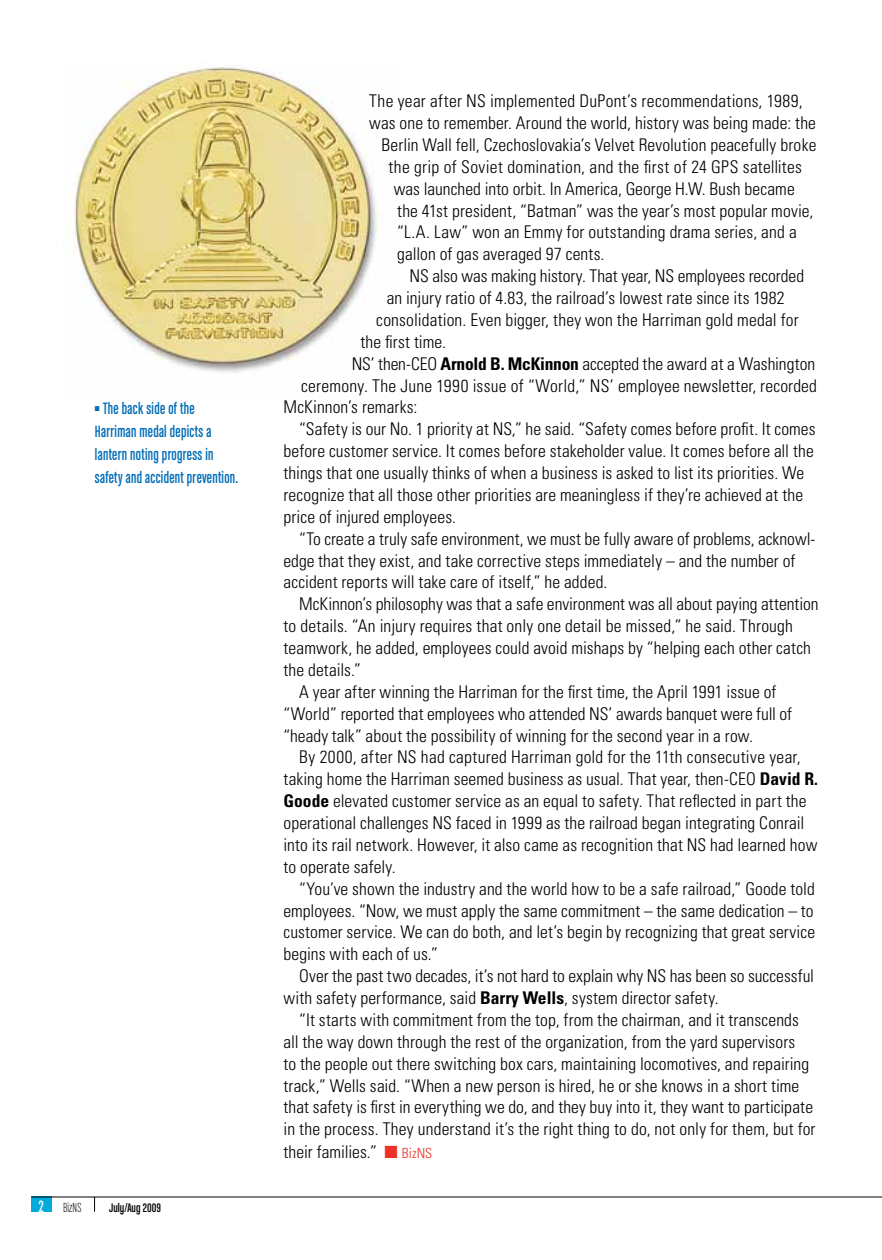
<style>
.page{position:relative;width:882px;height:1260px;background:#fff}
.page>*{position:absolute;margin:0;border:0;box-sizing:border-box;transform-origin:0 0}
.t1{font:300 condensed 17.5px "Univers LT Std";letter-spacing:.005em;color:#000}
.t2{font:17.5px/22.8px "Chalet Comprime Cologne Sixty";letter-spacing:.02em;color:#006cb7;scale:.9 1}
.t3{font:14px "Chalet Comprime Milan Eighty";letter-spacing:.015em;color:#000}
.t4{font:13.12px "Chalet Comprime Cologne Eighty";color:#000}
.s1{font-family:"Chalet Comprime Cologne Seventy";font-size:17.5px;color:#fff}
.s2{font-weight:700}
.s3{color:#ee3124}
.s4{font-size:14px;color:#ee3124}
</style>
<div class="page">
<img style="left:63px;top:65px;width:315px;height:308px">
<div style="left:31px;top:1197px;width:21px;height:15px;background:#00aadb"></div>
<hr style="left:31px;top:1197px;width:851px;height:1px;background:#000">
<svg style="left:94px;top:1198px;width:1px;height:14px"></svg>
<p class="t2" style="left:95px;top:397px;width:161px">■ The back side of the<br>Harriman medal depicts a lantern noting progress in safety and accident prevention.</p>
<p class="t3" style="left:39px;top:1200px;width:44px"><span class="s1">2</span> BizNS</p>
<p class="t4" style="left:109px;top:1200px;width:53px">July/Aug 2009</p>
<p class="t1" style="left:369px;top:90px;width:435px">The year after NS implemented DuPont’s recommendations, 1989,</p>
<p class="t1" style="left:369px;top:112px;width:448px">was one to remember. Around the world, history was being made: the</p>
<p class="t1" style="left:382px;top:134px;width:437px">Berlin Wall fell, Czechoslovakia’s Velvet Revolution peacefully broke</p>
<p class="t1" style="left:388px;top:156px;width:415px">the grip of Soviet domination, and the first of 24 GPS satellites</p>
<p class="t1" style="left:394px;top:178px;width:403px">was launched into orbit. In America, George H.W. Bush became</p>
<p class="t1" style="left:397px;top:200px;width:418px">the 41st president, “Batman” was the year’s most popular movie,</p>
<p class="t1" style="left:397px;top:222px;width:401px">“L.A. Law” won an Emmy for outstanding drama series, and a</p>
<p class="t1" style="left:397px;top:244px;width:209px">gallon of gas averaged 97 cents.</p>
<p class="t1" style="left:410px;top:265px;width:396px">NS also was making history. That year, NS employees recorded</p>
<p class="t1" style="left:387px;top:287px;width:399px">an injury ratio of 4.83, the railroad’s lowest rate since its 1982</p>
<p class="t1" style="left:376px;top:309px;width:424px">consolidation. Even bigger, they won the Harriman gold medal for</p>
<p class="t1" style="left:360px;top:331px;width:87px">the first time.</p>
<p class="t1" style="left:352px;top:353px;width:465px">NS’ then-CEO <span class="s2">Arnold B. McKinnon</span> accepted the award at a Washington</p>
<p class="t1" style="left:301px;top:375px;width:518px">ceremony. The June 1990 issue of “World,” NS’ employee newsletter, recorded</p>
<p class="t1" style="left:284px;top:397px;width:135px">McKinnon’s remarks:</p>
<p class="t1" style="left:299px;top:419px;width:518px">“Safety is our No. 1 priority at NS,” he said. “Safety comes before profit. It comes</p>
<p class="t1" style="left:284px;top:440px;width:532px">before customer service. It comes before stakeholder value. It comes before all the</p>
<p class="t1" style="left:284px;top:462px;width:522px">things that one usually thinks of when a business is asked to list its priorities. We</p>
<p class="t1" style="left:284px;top:484px;width:521px">recognize that all those other priorities are meaningless if they’re achieved at the</p>
<p class="t1" style="left:284px;top:506px;width:174px">price of injured employees.</p>
<p class="t1" style="left:299px;top:528px;width:518px">“To create a truly safe environment, we must be fully aware of problems, acknowl-</p>
<p class="t1" style="left:283px;top:550px;width:513px">edge that they exist, and take corrective steps immediately – and the number of</p>
<p class="t1" style="left:283px;top:572px;width:325px">accident reports will take care of itself,” he added.</p>
<p class="t1" style="left:299px;top:594px;width:521px">McKinnon’s philosophy was that a safe environment was all about paying attention</p>
<p class="t1" style="left:283px;top:615px;width:511px">to details. “An injury requires that only one detail be missed,” he said. Through</p>
<p class="t1" style="left:283px;top:637px;width:529px">teamwork, he added, employees could avoid mishaps by “helping each other catch</p>
<p class="t1" style="left:283px;top:659px;width:79px">the details.”</p>
<p class="t1" style="left:299px;top:681px;width:479px">A year after winning the Harriman for the first time, the April 1991 issue of</p>
<p class="t1" style="left:283px;top:703px;width:510px">“World” reported that employees who attended NS’ awards banquet were full of</p>
<p class="t1" style="left:283px;top:725px;width:471px">“heady talk” about the possibility of winning for the second year in a row.</p>
<p class="t1" style="left:299px;top:747px;width:503px">By 2000, after NS had captured Harriman gold for the 11th consecutive year,</p>
<p class="t1" style="left:283px;top:769px;width:536px">taking home the Harriman seemed business as usual. That year, then-CEO <span class="s2">David R.</span></p>
<p class="t1" style="left:283px;top:790px;width:525px"><span class="s2">Goode</span> elevated customer service as an equal to safety. That reflected in part the</p>
<p class="t1" style="left:283px;top:812px;width:522px">operational challenges NS faced in 1999 as the railroad began integrating Conrail</p>
<p class="t1" style="left:283px;top:834px;width:535px">into its rail network. However, it also came as recognition that NS had learned how</p>
<p class="t1" style="left:283px;top:856px;width:114px">to operate safely.</p>
<p class="t1" style="left:299px;top:878px;width:517px">“You’ve shown the industry and the world how to be a safe railroad,” Goode told</p>
<p class="t1" style="left:283px;top:900px;width:532px">employees. “Now, we must apply the same commitment – the same dedication – to</p>
<p class="t1" style="left:283px;top:922px;width:533px">customer service. We can do both, and let’s begin by recognizing that great service</p>
<p class="t1" style="left:283px;top:944px;width:156px">begins with each of us.”</p>
<p class="t1" style="left:299px;top:965px;width:516px">Over the past two decades, it’s not hard to explain why NS has been so successful</p>
<p class="t1" style="left:283px;top:987px;width:437px">with safety performance, said <span class="s2">Barry Wells</span>, system director safety.</p>
<p class="t1" style="left:299px;top:1009px;width:501px">“It starts with commitment from the top, from the chairman, and it transcends</p>
<p class="t1" style="left:283px;top:1031px;width:513px">all the way down through the rest of the organization, from the yard supervisors</p>
<p class="t1" style="left:283px;top:1053px;width:527px">to the people out there switching box cars, maintaining locomotives, and repairing</p>
<p class="t1" style="left:283px;top:1075px;width:517px">track,” Wells said. “When a new person is hired, he or she knows in a short time</p>
<p class="t1" style="left:283px;top:1097px;width:531px">that safety is first in everything we do, and they buy into it, they want to participate</p>
<p class="t1" style="left:283px;top:1119px;width:533px">in the process. They understand it’s the right thing to do, not only for them, but for</p>
<p class="t1" style="left:283px;top:1141px;width:150px">their families.” <span class="s3">■</span> <span class="s4">BizNS</span></p>
</div>
